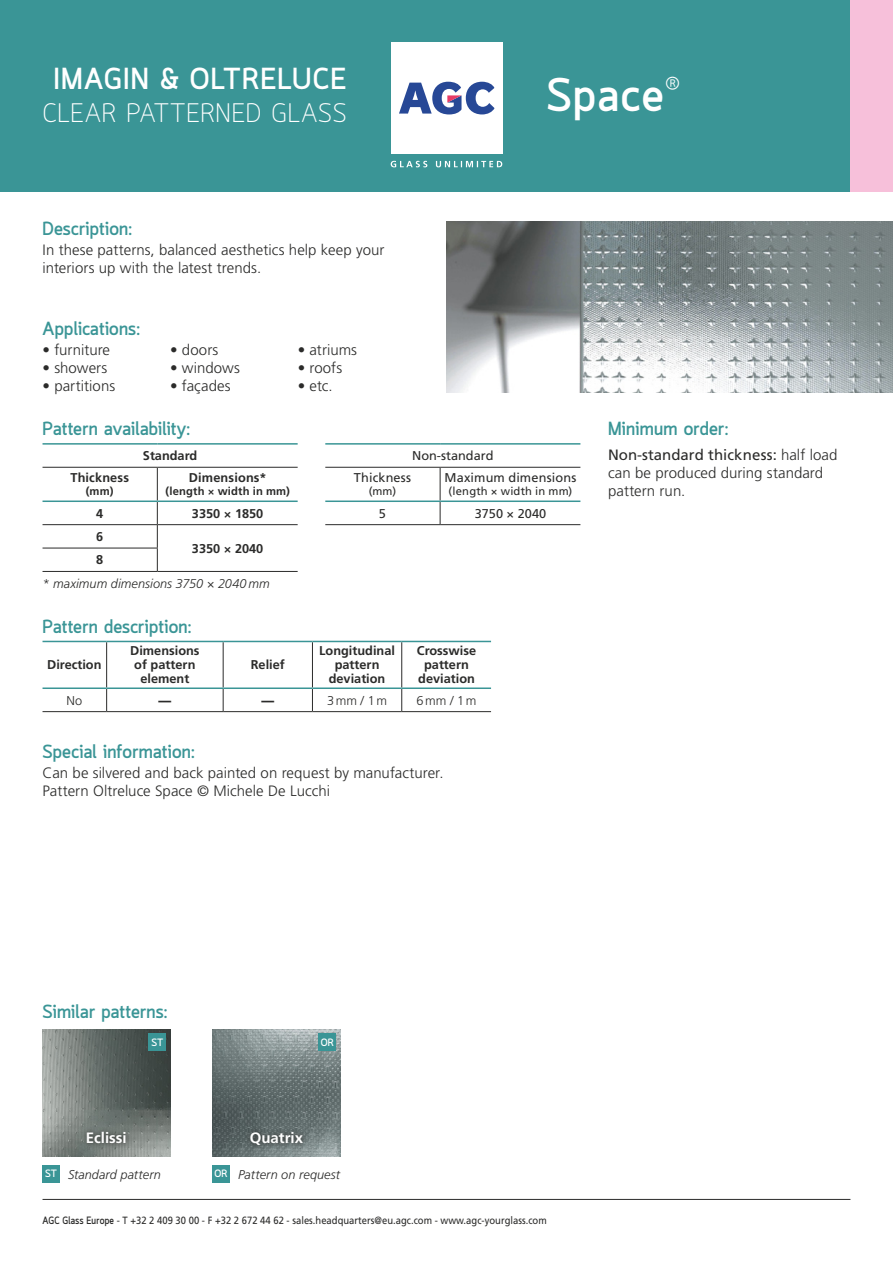
<style>
.page{position:relative;width:893px;height:1263px;background:#fff}
.page>*{position:absolute;margin:0;border:0;box-sizing:border-box;transform-origin:0 0}
.t1{font:700 46.5px "Quark";letter-spacing:.03em;color:#fff}
.t2{font:700 30px "Quark";letter-spacing:.035em;color:#fff}
.t3{font:300 26.4px "Quark";letter-spacing:.025em;color:#fff}
.t4{font:700 18.75px "Quark";letter-spacing:.01em;color:#3a9596}
.t5{font:300 15px/18px "Frutiger CE";letter-spacing:.005em;color:#2b2b2a}
.t6{font:700 15px "Frutiger CE";color:#fff}
.t7{font:700 12.75px/13.8px "Frutiger CE";color:#2b2b2a;text-align:center}
.t8{font:italic 300 12.75px "Frutiger CE";letter-spacing:.005em;color:#2b2b2a}
.t9{font:12.75px "Frutiger CE";letter-spacing:.005em;color:#2b2b2a}
.t10{font:300 12.75px "Frutiger CE";letter-spacing:.125em;color:#2b2b2a}
.t11{font:900 12.75px "Frutiger CE";color:#2b2b2a}
.t12{font:700 11.25px "Frutiger CE";letter-spacing:.015em;color:#2b2b2a}
.t13{font:11.25px "Frutiger CE";letter-spacing:.015em;color:#2b2b2a}
.t14{font:10.5px "Frutiger CE";color:#2b2b2a;scale:.9 1}
.t15{font:700 10.5px "Quark";color:#fff}
.s1{font-weight:400}
.s2{font-family:"Quark";font-weight:700;font-style:normal;font-size:10.5px;color:#fff}
.s3{font-family:"Quark";font-weight:700}
</style>
<div class="page">
<div style="left:0;top:0;width:850px;height:191px;background:#3a9596"></div>
<hr style="left:43px;top:467px;width:114px;height:1px;background:#2b2b2a">
<hr style="left:157px;top:467px;width:141px;height:1px;background:#2b2b2a">
<hr style="left:157px;top:468px;width:1px;height:32px;background:#2b2b2a">
<hr style="left:325px;top:467px;width:115px;height:1px;background:#2b2b2a">
<hr style="left:440px;top:467px;width:140px;height:1px;background:#2b2b2a">
<hr style="left:440px;top:468px;width:1px;height:32px;background:#2b2b2a">
<hr style="left:43px;top:443px;width:114px;height:2px;background:#3a9596">
<hr style="left:157px;top:443px;width:141px;height:2px;background:#3a9596">
<hr style="left:325px;top:443px;width:115px;height:2px;background:#3a9596">
<hr style="left:440px;top:443px;width:140px;height:2px;background:#3a9596">
<hr style="left:43px;top:500px;width:114px;height:2px;background:#3a9596">
<hr style="left:325px;top:500px;width:115px;height:2px;background:#3a9596">
<hr style="left:157px;top:500px;width:141px;height:2px;background:#3a9596">
<hr style="left:440px;top:500px;width:140px;height:2px;background:#3a9596">
<svg style="left:440px;top:502px;width:1px;height:22px"></svg>
<hr style="left:440px;top:524px;width:140px;height:1px;background:#2b2b2a">
<hr style="left:325px;top:524px;width:115px;height:1px;background:#2b2b2a">
<hr style="left:43px;top:524px;width:114px;height:1px;background:#2b2b2a">
<hr style="left:157px;top:524px;width:141px;height:1px;background:#2b2b2a">
<hr style="left:43px;top:548px;width:115px;height:1px;background:#2b2b2a">
<svg style="left:157px;top:502px;width:1px;height:69px"></svg>
<hr style="left:43px;top:571px;width:114px;height:1px;background:#2b2b2a">
<hr style="left:157px;top:571px;width:141px;height:1px;background:#2b2b2a">
<hr style="left:106px;top:642px;width:1px;height:45px;background:#2b2b2a">
<hr style="left:223px;top:642px;width:1px;height:45px;background:#2b2b2a">
<hr style="left:312px;top:642px;width:1px;height:45px;background:#2b2b2a">
<hr style="left:401px;top:642px;width:1px;height:45px;background:#2b2b2a">
<svg style="left:106px;top:689px;width:1px;height:22px"></svg>
<svg style="left:223px;top:689px;width:1px;height:22px"></svg>
<svg style="left:312px;top:689px;width:1px;height:22px"></svg>
<svg style="left:401px;top:689px;width:1px;height:22px"></svg>
<hr style="left:43px;top:711px;width:64px;height:1px;background:#2b2b2a">
<hr style="left:107px;top:711px;width:116px;height:1px;background:#2b2b2a">
<hr style="left:223px;top:711px;width:89px;height:1px;background:#2b2b2a">
<hr style="left:312px;top:711px;width:90px;height:1px;background:#2b2b2a">
<hr style="left:402px;top:711px;width:89px;height:1px;background:#2b2b2a">
<hr style="left:43px;top:641px;width:64px;height:1px;background:#3a9596">
<hr style="left:107px;top:641px;width:116px;height:1px;background:#3a9596">
<hr style="left:223px;top:641px;width:89px;height:1px;background:#3a9596">
<hr style="left:402px;top:641px;width:89px;height:1px;background:#3a9596">
<hr style="left:312px;top:641px;width:90px;height:1px;background:#3a9596">
<hr style="left:43px;top:687px;width:64px;height:2px;background:#3a9596">
<hr style="left:107px;top:687px;width:116px;height:2px;background:#3a9596">
<hr style="left:223px;top:687px;width:89px;height:2px;background:#3a9596">
<hr style="left:402px;top:687px;width:89px;height:2px;background:#3a9596">
<hr style="left:312px;top:687px;width:90px;height:2px;background:#3a9596">
<img style="left:446px;top:221px;width:447px;height:171px">
<div style="left:850px;top:0;width:43px;height:191px;background:#f7c0da"></div>
<div style="left:43px;top:1165px;width:17px;height:17px;background:#3a9596"></div>
<div style="left:213px;top:1165px;width:17px;height:17px;background:#3a9596"></div>
<img style="left:213px;top:1029px;width:127px;height:128px">
<svg style="left:245px;top:1127px;width:63px;height:23px"></svg>
<div style="left:319px;top:1033px;width:17px;height:17px;background:#3a9596"></div>
<div style="left:391px;top:43px;width:111px;height:111px;background:#fff"></div>
<svg style="left:399px;top:82px;width:95px;height:32px"></svg>
<svg style="left:391px;top:161px;width:111px;height:6px"></svg>
<hr style="left:43px;top:1199px;width:807px;height:1px;background:#2b2b2a">
<img style="left:43px;top:1029px;width:127px;height:128px">
<svg style="left:82px;top:1126px;width:49px;height:22px"></svg>
<div style="left:149px;top:1033px;width:17px;height:17px;background:#3a9596"></div>
<h2 class="t2" style="left:54px;top:61px;width:294px">IMAGIN &amp; OLTRELUCE</h2>
<h3 class="t3" style="left:43px;top:97px;width:305px">CLEAR PATTERNED GLASS</h3>
<p class="t4" style="left:43px;top:218px;width:91px">Description:</p>
<p class="t5" style="left:43px;top:241px;width:343px">In these patterns, balanced aesthetics help keep your interiors up with the latest trends.</p>
<h1 class="t1" style="left:546px;top:68px;width:135px">Space<sup>®</sup></h1>
<p class="t4" style="left:43px;top:318px;width:99px">Applications:</p>
<p class="t5" style="left:43px;top:341px;width:69px">• furniture</p>
<p class="t5" style="left:170px;top:341px;width:50px">• doors</p>
<p class="t5" style="left:298px;top:341px;width:61px">• atriums</p>
<p class="t5" style="left:43px;top:359px;width:66px">• showers</p>
<p class="t5" style="left:170px;top:359px;width:71px">• windows</p>
<p class="t5" style="left:298px;top:359px;width:46px">• roofs</p>
<p class="t5" style="left:43px;top:377px;width:74px">• partitions</p>
<p class="t5" style="left:170px;top:377px;width:62px">• façades</p>
<p class="t5" style="left:298px;top:377px;width:36px">• etc.</p>
<p class="t4" style="left:43px;top:418px;width:149px">Pattern availability:</p>
<p class="t4" style="left:608px;top:418px;width:122px">Minimum order:</p>
<p class="t7" style="left:143px;top:449px;width:56px">Standard</p>
<p class="t9" style="left:412px;top:448px;width:83px">Non-standard</p>
<p class="t5" style="left:608px;top:446px;width:231px"><span class="s1">Non-standard thickness:</span> half load can be produced during standard pattern run.</p>
<p class="t7" style="left:70px;top:470px;width:60px">Thickness</p>
<p class="t12" style="left:86px;top:485px;width:29px">(mm)</p>
<p class="t9" style="left:354px;top:470px;width:59px">Thickness</p>
<p class="t13" style="left:369px;top:485px;width:29px">(mm)</p>
<p class="t9" style="left:445px;top:470px;width:133px">Maximum dimensions</p>
<p class="t13" style="left:449px;top:485px;width:125px">(length × width in mm)</p>
<p class="t7" style="left:189px;top:470px;width:79px">Dimensions*</p>
<p class="t12" style="left:165px;top:485px;width:126px">(length × width in mm)</p>
<p class="t7" style="left:96px;top:506px;width:9px">4</p>
<p class="t7" style="left:192px;top:506px;width:73px">3350 × 1850</p>
<p class="t9" style="left:379px;top:506px;width:9px">5</p>
<p class="t9" style="left:475px;top:506px;width:73px">3750 × 2040</p>
<p class="t7" style="left:96px;top:529px;width:9px">6</p>
<p class="t7" style="left:192px;top:541px;width:73px">3350 × 2040</p>
<p class="t7" style="left:96px;top:553px;width:9px">8</p>
<p class="t8" style="left:43px;top:576px;width:229px">* maximum dimensions 3750 × 2040mm</p>
<p class="t4" style="left:43px;top:615px;width:150px">Pattern description:</p>
<p class="t7" style="left:47px;top:658px;width:56px">Direction</p>
<p class="t7" style="left:319px;top:644px;width:77px">Longitudinal pattern deviation</p>
<p class="t7" style="left:417px;top:644px;width:61px">Crosswise pattern deviation</p>
<p class="t7" style="left:130px;top:644px;width:71px">Dimensions of pattern element</p>
<p class="t7" style="left:251px;top:658px;width:36px">Relief</p>
<p class="t10" style="left:67px;top:693px;width:17px">No</p>
<p class="t11" style="left:158px;top:693px;width:14px">—</p>
<p class="t11" style="left:261px;top:693px;width:14px">—</p>
<p class="t10" style="left:327px;top:693px;width:61px">3mm / 1m</p>
<p class="t10" style="left:417px;top:693px;width:61px">6mm / 1m</p>
<p class="t4" style="left:43px;top:741px;width:154px">Special information:</p>
<p class="t5" style="left:43px;top:764px;width:402px">Can be silvered and back painted on request by manufacturer.<br>Pattern Oltreluce Space © Michele De Lucchi</p>
<p class="t4" style="left:43px;top:1000px;width:126px">Similar patterns:</p>
<p class="t15" style="left:151px;top:1036px;width:13px">ST</p>
<p class="t6" style="left:86px;top:1129px;width:42px">Eclissi</p>
<p class="t15" style="left:321px;top:1036px;width:14px">OR</p>
<p class="t6" style="left:250px;top:1129px;width:55px">Quatrix</p>
<p class="t8" style="left:45px;top:1167px;width:117px"><span class="s2">ST</span> Standard pattern</p>
<p class="t8" style="left:215px;top:1167px;width:127px"><span class="s2">OR</span> Pattern on request</p>
<p class="t14" style="left:43px;top:1214px;width:562px"><span class="s3">AGC Glass Europe</span> - T +32 2 409 30 00 - F +32 2 672 44 62 - sales.headquarters@eu.agc.com - www.agc-yourglass.com</p>
</div>
